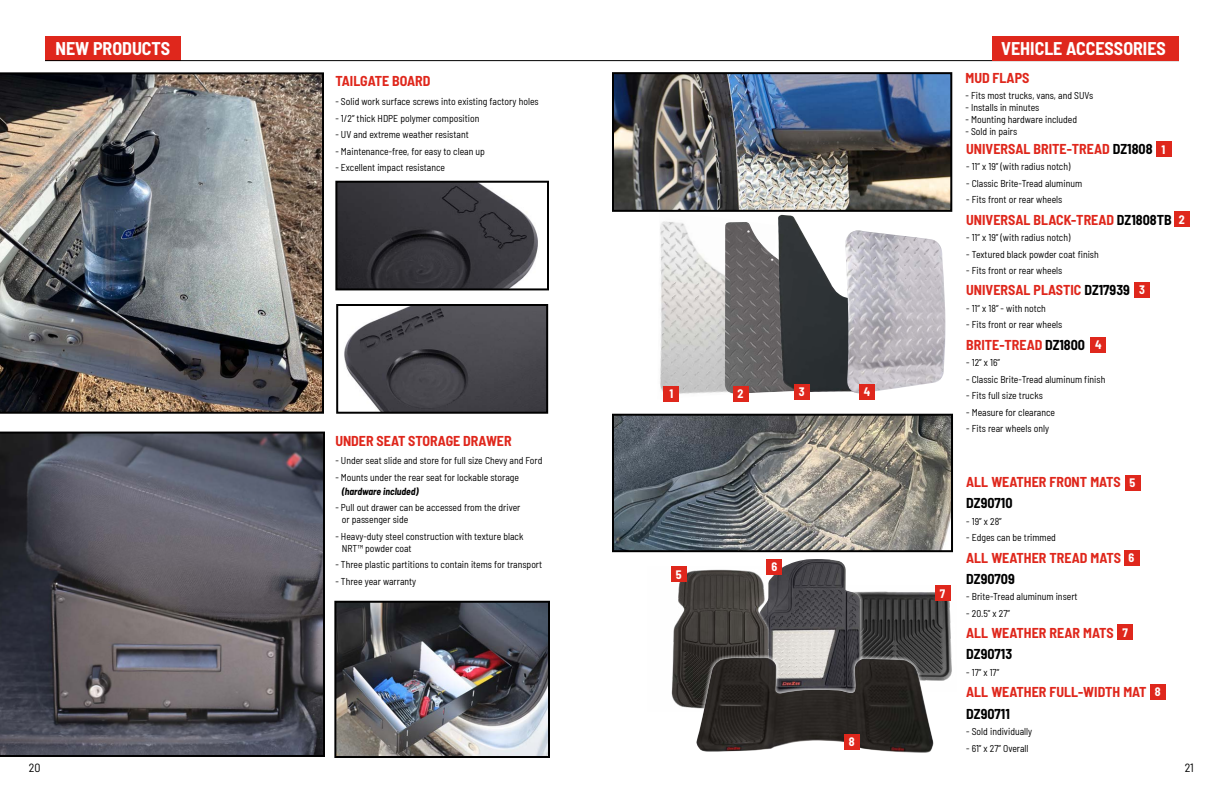
<style>
.page{position:relative;width:1224px;height:792px;background:#fff}
.page>*{position:absolute;margin:0;border:0;box-sizing:border-box;transform-origin:0 0}
.t1{font:700 semi-condensed 18px "Barlow";color:#fff}
.t2{font:700 semi-condensed 14px "Barlow";color:#df271c}
.t3{font:700 semi-condensed 14px "Barlow";color:#000}
.t4{font:700 semi-condensed 12px "Barlow";color:#fff}
.t5{font:semi-condensed 12px "Barlow";color:#000}
.t6{font:semi-condensed 10px/12px "Barlow";color:#000}
.t7{font:italic 700 semi-condensed 10px "Barlow";color:#000}
.s1{color:#000}
</style>
<div class="page">
<div style="left:45px;top:36px;width:135px;height:24px;background:#df271c"></div>
<hr style="left:45px;top:60px;width:1134px;height:1px;background:#000">
<img style="left:660px;top:221px;width:89px;height:178px">
<img style="left:724px;top:222px;width:86px;height:172px">
<img style="left:778px;top:215px;width:67px;height:178px">
<img style="left:845px;top:230px;width:100px;height:164px">
<img style="left:864px;top:586px;width:88px;height:95px">
<div style="left:754px;top:556px;width:110px;height:143px;background:#fff;opacity:.88"></div>
<img style="left:757px;top:559px;width:104px;height:95px">
<img style="left:671px;top:567px;width:121px;height:141px">
<svg style="left:693px;top:654px;width:245px;height:54px"></svg>
<img style="left:696px;top:658px;width:238px;height:95px">
<img style="left:615px;top:75px;width:334px;height:134px">
<div style="left:612px;top:72px;width:340px;height:140px;border:2px solid #000"></div>
<img style="left:615px;top:417px;width:335px;height:132px">
<div style="left:612px;top:414px;width:341px;height:138px;border:2px solid #000"></div>
<div style="left:1156px;top:142px;width:15px;height:15px;background:#df271c"></div>
<div style="left:1125px;top:475px;width:15px;height:15px;background:#df271c"></div>
<div style="left:671px;top:567px;width:15px;height:15px;background:#df271c"></div>
<div style="left:664px;top:386px;width:15px;height:15px;background:#df271c"></div>
<div style="left:1174px;top:212px;width:15px;height:15px;background:#df271c"></div>
<div style="left:1124px;top:550px;width:15px;height:15px;background:#df271c"></div>
<div style="left:767px;top:559px;width:15px;height:15px;background:#df271c"></div>
<div style="left:733px;top:386px;width:15px;height:15px;background:#df271c"></div>
<div style="left:1134px;top:282px;width:16px;height:15px;background:#df271c"></div>
<div style="left:1118px;top:625px;width:15px;height:15px;background:#df271c"></div>
<div style="left:935px;top:586px;width:15px;height:15px;background:#df271c"></div>
<div style="left:794px;top:384px;width:15px;height:15px;background:#df271c"></div>
<div style="left:1091px;top:337px;width:15px;height:15px;background:#df271c"></div>
<div style="left:1150px;top:684px;width:15px;height:15px;background:#df271c"></div>
<div style="left:844px;top:734px;width:15px;height:16px;background:#df271c"></div>
<div style="left:859px;top:384px;width:16px;height:15px;background:#df271c"></div>
<div style="left:993px;top:36px;width:186px;height:24px;background:#df271c"></div>
<img style="left:344px;top:307px;width:201px;height:104px">
<div style="left:336px;top:304px;width:212px;height:110px;border:2px solid #000"></div>
<img style="left:338px;top:184px;width:200px;height:103px">
<div style="left:335px;top:181px;width:214px;height:109px;border:2px solid #000"></div>
<img style="left:0;top:72px;width:324px;height:342px">
<svg style="left:0;top:432px;width:325px;height:325px;background:#55535c"></svg>
<img style="left:337px;top:604px;width:210px;height:151px">
<div style="left:334px;top:601px;width:216px;height:157px;border:2px solid #000"></div>
<h1 class="t1" style="left:56px;top:35px;width:116px">NEW PRODUCTS</h1>
<h2 class="t2" style="left:335px;top:71px;width:97px">TAILGATE BOARD</h2>
<p class="t6" style="left:335px;top:95px;width:205px">- Solid work surface screws into existing factory holes</p>
<p class="t6" style="left:335px;top:111px;width:146px">- 1/2” thick HDPE polymer composition</p>
<p class="t6" style="left:335px;top:128px;width:135px">- UV and extreme weather resistant</p>
<p class="t6" style="left:335px;top:144px;width:151px">- Maintenance-free, for easy to clean up</p>
<p class="t6" style="left:335px;top:161px;width:111px">- Excellent impact resistance</p>
<h2 class="t2" style="left:335px;top:430px;width:178px">UNDER SEAT STORAGE DRAWER</h2>
<p class="t6" style="left:335px;top:454px;width:209px">- Under seat slide and store for full size Chevy and Ford</p>
<p class="t6" style="left:335px;top:471px;width:185px">- Mounts under the rear seat for lockable storage</p>
<p class="t7" style="left:342px;top:484px;width:78px">(hardware included)</p>
<p class="t6" style="left:342px;top:501px;width:180px;text-indent:-6px">- Pull out drawer can be accessed from the driver or passenger side</p>
<p class="t6" style="left:342px;top:530px;width:183px;text-indent:-6px">- Heavy-duty steel construction with texture black<br>NRT™ powder coat</p>
<p class="t6" style="left:335px;top:558px;width:208px">- Three plastic partitions to contain items for transport</p>
<p class="t6" style="left:335px;top:575px;width:82px">- Three year warranty</p>
<p class="t4" style="left:669px;top:385px;width:5px">1</p>
<p class="t4" style="left:738px;top:385px;width:7px">2</p>
<p class="t4" style="left:799px;top:383px;width:7px">3</p>
<p class="t4" style="left:864px;top:383px;width:8px">4</p>
<p class="t4" style="left:676px;top:566px;width:7px">5</p>
<p class="t4" style="left:772px;top:558px;width:7px">6</p>
<p class="t4" style="left:849px;top:733px;width:7px">8</p>
<p class="t4" style="left:940px;top:585px;width:7px">7</p>
<h1 class="t1" style="left:1001px;top:35px;width:166px">VEHICLE ACCESSORIES</h1>
<h2 class="t2" style="left:966px;top:68px;width:65px">MUD FLAPS</h2>
<p class="t6" style="left:966px;top:89px;width:129px">- Fits most trucks, vans, and SUVs</p>
<p class="t6" style="left:966px;top:101px;width:75px">- Installs in minutes</p>
<p class="t6" style="left:966px;top:113px;width:113px">- Mounting hardware included</p>
<p class="t6" style="left:966px;top:125px;width:53px">- Sold in pairs</p>
<h2 class="t2" style="left:966px;top:139px;width:188px">UNIVERSAL BRITE-TREAD <span class="s1">DZ1808</span></h2>
<p class="t6" style="left:966px;top:160px;width:106px">- 11” x 19” (with radius notch)</p>
<p class="t6" style="left:966px;top:176px;width:117px">- Classic Brite-Tread aluminum</p>
<p class="t6" style="left:966px;top:193px;width:98px">- Fits front or rear wheels</p>
<h2 class="t2" style="left:966px;top:209px;width:207px">UNIVERSAL BLACK-TREAD <span class="s1">DZ1808TB</span></h2>
<p class="t6" style="left:966px;top:231px;width:106px">- 11” x 19” (with radius notch)</p>
<p class="t6" style="left:966px;top:247px;width:134px">- Textured black powder coat finish</p>
<p class="t6" style="left:966px;top:264px;width:98px">- Fits front or rear wheels</p>
<h2 class="t2" style="left:966px;top:280px;width:165px">UNIVERSAL PLASTIC <span class="s1">DZ17939</span></h2>
<p class="t6" style="left:966px;top:302px;width:81px">- 11” x 18” - with notch</p>
<p class="t6" style="left:966px;top:318px;width:98px">- Fits front or rear wheels</p>
<h2 class="t2" style="left:966px;top:335px;width:120px">BRITE-TREAD <span class="s1">DZ1800</span></h2>
<p class="t6" style="left:966px;top:356px;width:35px">- 12” x 16”</p>
<p class="t6" style="left:966px;top:372px;width:141px">- Classic Brite-Tread aluminum finish</p>
<p class="t6" style="left:966px;top:389px;width:78px">- Fits full size trucks</p>
<p class="t6" style="left:966px;top:405px;width:90px">- Measure for clearance</p>
<p class="t6" style="left:966px;top:422px;width:84px">- Fits rear wheels only</p>
<p class="t4" style="left:1162px;top:141px;width:5px">1</p>
<p class="t4" style="left:1179px;top:211px;width:7px">2</p>
<p class="t4" style="left:1139px;top:281px;width:7px">3</p>
<p class="t4" style="left:1095px;top:336px;width:8px">4</p>
<h2 class="t2" style="left:966px;top:472px;width:156px">ALL WEATHER FRONT MATS</h2>
<h2 class="t3" style="left:966px;top:493px;width:48px">DZ90710</h2>
<p class="t6" style="left:966px;top:514px;width:37px">- 19” x 28”</p>
<p class="t6" style="left:966px;top:531px;width:91px">- Edges can be trimmed</p>
<h2 class="t2" style="left:966px;top:547px;width:156px">ALL WEATHER TREAD MATS</h2>
<h2 class="t3" style="left:966px;top:569px;width:50px">DZ90709</h2>
<p class="t6" style="left:966px;top:590px;width:113px">- Brite-Tread aluminum insert</p>
<p class="t6" style="left:966px;top:607px;width:45px">- 20.5” x 27”</p>
<h2 class="t2" style="left:966px;top:623px;width:149px">ALL WEATHER REAR MATS</h2>
<h2 class="t3" style="left:966px;top:644px;width:47px">DZ90713</h2>
<p class="t6" style="left:966px;top:666px;width:34px">- 17” x 17”</p>
<h2 class="t2" style="left:966px;top:682px;width:182px">ALL WEATHER FULL-WIDTH MAT</h2>
<h2 class="t3" style="left:966px;top:703px;width:45px">DZ90711</h2>
<p class="t6" style="left:966px;top:725px;width:67px">- Sold individually</p>
<p class="t6" style="left:966px;top:741px;width:64px">- 61” x 27” Overall</p>
<p class="t4" style="left:1130px;top:474px;width:7px">5</p>
<p class="t4" style="left:1129px;top:549px;width:7px">6</p>
<p class="t4" style="left:1122px;top:624px;width:7px">7</p>
<p class="t4" style="left:1155px;top:683px;width:7px">8</p>
<p class="t5" style="left:29px;top:759px;width:13px">20</p>
<p class="t5" style="left:1185px;top:759px;width:10px">21</p>
</div>
